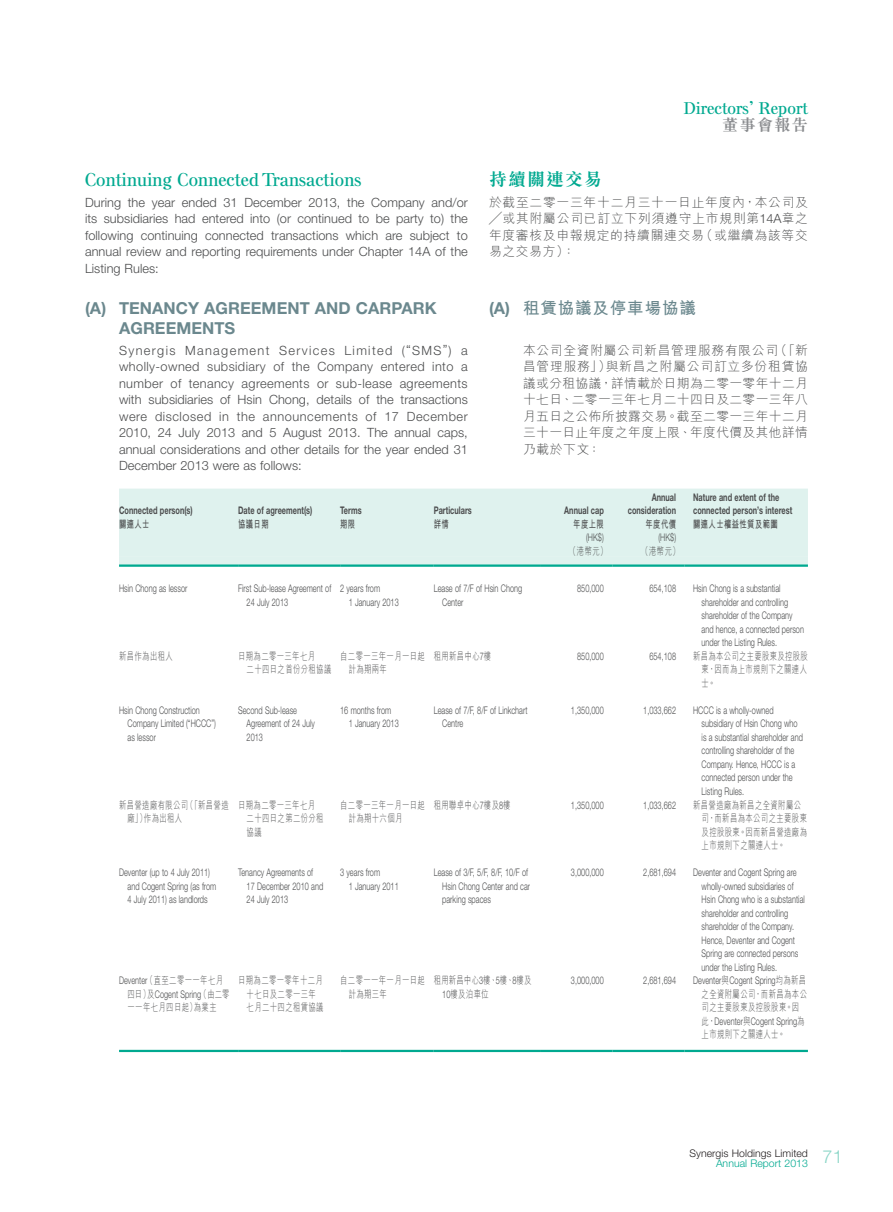
<style>
.page{position:relative;width:893px;height:1212px;background:#fff}
.page>*{position:absolute;margin:0;border:0;box-sizing:border-box;transform-origin:0 0}
.Heading_1{font:600 18px "Else NPL Std";letter-spacing:.01em;color:#00a990}
.C_Heading_1{font:700 18px "M Sung HK";letter-spacing:.06em;color:#00a990}
.t1{font:300 18px "Helvetica Neue LT Std";color:#89d5c6}
.Heading_2{font:700 16.5px/20.2px "Helvetica Neue LT Std";color:#6b888e}
.t2{font:600 16.5px "Else NPL Std";letter-spacing:.005em;color:#00a990}
.C_Heading_2{font:700 16.5px "M Hei HK";letter-spacing:.055em;color:#6b888e}
.t3{font:700 16.5px "M Sung HK";letter-spacing:.055em;color:#8a8c8f}
.Body_Text{font:300 12.75px/16.5px "Helvetica Neue LT Std";letter-spacing:.005em;color:#4b4c4d;text-align:justify}
.C_Body_Text{font:300 12.75px/16.5px "M Hei HK";letter-spacing:.055em;color:#4b4c4d;text-align:justify}
.Body_Text-2{font:300 10.5px/13.5px "Helvetica Neue LT Std";letter-spacing:.005em;color:#4b4c4d;scale:.7 1}
.Body_Text-3{font:300 10.5px/13.5px "M Hei HK";letter-spacing:.055em;color:#4b4c4d;scale:.7 1}
.Body_Text-4{font:700 10.5px/13.5px "Helvetica Neue LT Std";letter-spacing:.005em;color:#4b4c4d;text-align:right;scale:.7 1}
.Body_Text-5{font:700 10.5px "M Hei HK";letter-spacing:.055em;color:#4b4c4d;scale:.7 1}
.t4{font:300 10.5px "Helvetica Neue LT Std";letter-spacing:.005em;color:#231f20}
.Body_Text-6{font:300 10.5px/13.5px "M Hei HK";letter-spacing:.035em;color:#4b4c4d;scale:.7 1}
.t5{font:300 10.5px "Helvetica Neue LT Std";letter-spacing:.005em;color:#00a990}
.s1{font-family:"Helvetica Neue LT Std"}
</style>
<div class="page">
<div style="left:119px;top:489px;width:689px;height:67px;background:#dff2ee"></div>
<div style="left:119px;top:556px;width:689px;height:8px;background:#dff2ee"></div>
<hr style="left:119px;top:564px;width:119px;height:3px;background:#00a990">
<hr style="left:238px;top:564px;width:102px;height:3px;background:#00a990">
<hr style="left:340px;top:564px;width:94px;height:3px;background:#00a990">
<hr style="left:434px;top:564px;width:106px;height:3px;background:#00a990">
<hr style="left:540px;top:564px;width:72px;height:3px;background:#00a990">
<hr style="left:612px;top:564px;width:73px;height:3px;background:#00a990">
<hr style="left:685px;top:564px;width:123px;height:3px;background:#00a990">
<hr style="left:119px;top:1050px;width:119px;height:2px;background:#00a990">
<hr style="left:238px;top:1050px;width:102px;height:2px;background:#00a990">
<hr style="left:340px;top:1050px;width:94px;height:2px;background:#00a990">
<hr style="left:434px;top:1050px;width:106px;height:2px;background:#00a990">
<hr style="left:540px;top:1050px;width:72px;height:2px;background:#00a990">
<hr style="left:612px;top:1050px;width:73px;height:2px;background:#00a990">
<hr style="left:685px;top:1050px;width:123px;height:2px;background:#00a990">
<h2 class="t2" style="left:684px;top:98px;width:126px">Directors’ Report</h2>
<h2 class="t3" style="left:722px;top:116px;width:87px">董事會報告</h2>
<p class="C_Heading_1" style="left:489px;top:170px;width:115px">持續關連交易</p>
<p class="C_Body_Text" style="left:489px;top:194px;width:320px">於截至二零一三年十二月三十一日止年度內，本公司及╱或其附屬公司已訂立下列須遵守上市規則第<span class="s1">14A</span>章之年度審核及申報規定的持續關連交易（或繼續為該等交易之交易方）：</p>
<p class="Heading_1" style="left:85px;top:169px;width:278px">Continuing Connected Transactions</p>
<p class="Body_Text" style="left:85px;top:194px;width:384px">During the year ended 31 December 2013, the Company and/or its subsidiaries had entered into (or continued to be party to) the following continuing connected transactions which are subject to annual review and reporting requirements under Chapter 14A of the Listing Rules:</p>
<p class="Heading_2" style="left:119px;top:298px;width:319px;text-indent:-34px">(A) TENANCY AGREEMENT AND CARPARK<br>AGREEMENTS</p>
<p class="Body_Text" style="left:119px;top:342px;width:350px">Synergis Management Services Limited (“SMS”) a wholly-owned subsidiary of the Company entered into a number of tenancy agreements or sub-lease agreements with subsidiaries of Hsin Chong, details of the transactions were disclosed in the announcements of 17 December 2010, 24 July 2013 and 5 August 2013. The annual caps, annual considerations and other details for the year ended 31<br>December 2013 were as follows:</p>
<p class="Body_Text-4" style="left:119px;top:503px;width:107px">Connected person(s)</p>
<p class="Body_Text-4" style="left:238px;top:503px;width:108px">Date of agreement(s)</p>
<p class="Body_Text-4" style="left:340px;top:503px;width:32px">Terms</p>
<p class="Body_Text-4" style="left:434px;top:503px;width:56px">Particulars</p>
<p class="Body_Text-4" style="left:564px;top:503px;width:58px">Annual cap</p>
<p class="C_Heading_2" style="left:489px;top:296px;width:208px"><span class="s1">(A)</span> 租賃協議及停車場協議</p>
<p class="C_Body_Text" style="left:523px;top:342px;width:286px">本公司全資附屬公司新昌管理服務有限公司（「新昌管理服務」）與新昌之附屬公司訂立多份租賃協議或分租協議，詳情載於日期為二零一零年十二月十七日、二零一三年七月二十四日及二零一三年八月五日之公佈所披露交易。截至二零一三年十二月三十一日止年度之年度上限、年度代價及其他詳情乃載於下文：</p>
<p class="Body_Text-4" style="left:628px;top:490px;width:70px">Annual consideration</p>
<p class="Body_Text-4" style="left:693px;top:490px;width:125px">Nature and extent of the</p>
<p class="Body_Text-4" style="left:693px;top:503px;width:143px">connected person’s interest</p>
<p class="Body_Text-5" style="left:119px;top:516px;width:45px">關連人士</p>
<p class="Body_Text-5" style="left:238px;top:516px;width:45px">協議日期</p>
<p class="Body_Text-5" style="left:340px;top:516px;width:23px">期限</p>
<p class="Body_Text-5" style="left:434px;top:516px;width:23px">詳情</p>
<p class="Body_Text-5" style="left:573px;top:516px;width:45px">年度上限</p>
<p class="Body_Text-5" style="left:645px;top:516px;width:45px">年度代價</p>
<p class="Body_Text-5" style="left:693px;top:516px;width:123px">關連人士權益性質及範圍</p>
<p class="Body_Text-2" style="left:586px;top:530px;width:27px">(HK$)</p>
<p class="Body_Text-2" style="left:658px;top:530px;width:27px">(HK$)</p>
<p class="Body_Text-3" style="left:569px;top:544px;width:57px">（港幣元）</p>
<p class="Body_Text-3" style="left:641px;top:544px;width:57px">（港幣元）</p>
<p class="Body_Text-2" style="left:119px;top:582px;width:99px">Hsin Chong as lessor</p>
<p class="Body_Text-2" style="left:247px;top:582px;width:122px;text-indent:-9px">First Sub-lease Agreement of<br>24 July 2013</p>
<p class="Body_Text-2" style="left:349px;top:582px;width:73px;text-indent:-9px">2 years from<br>1 January 2013</p>
<p class="Body_Text-2" style="left:442px;top:582px;width:116px;text-indent:-9px">Lease of 7/F of Hsin Chong<br>Center</p>
<p class="Body_Text-2" style="left:577px;top:582px;width:40px">850,000</p>
<p class="Body_Text-2" style="left:649px;top:582px;width:40px">654,108</p>
<p class="Body_Text-2" style="left:702px;top:582px;width:148px;text-indent:-9px">Hsin Chong is a substantial shareholder and controlling shareholder of the Company and hence, a connected person under the Listing Rules.</p>
<p class="Body_Text-3" style="left:119px;top:649px;width:78px">新昌作為出租人</p>
<p class="Body_Text-3" style="left:247px;top:649px;width:123px;text-indent:-9px">日期為二零一三年七月<br>二十四日之首份分租協議</p>
<p class="Body_Text-3" style="left:349px;top:649px;width:110px;text-indent:-9px">自二零一三年一月一日起計為期兩年</p>
<p class="Body_Text-3" style="left:434px;top:649px;width:84px">租用新昌中心<span class="s1">7</span>樓</p>
<p class="Body_Text-2" style="left:577px;top:649px;width:40px">850,000</p>
<p class="Body_Text-2" style="left:649px;top:649px;width:40px">654,108</p>
<p class="Body_Text-3" style="left:702px;top:649px;width:153px;text-align:justify;text-indent:-9px">新昌為本公司之主要股東及控股股東，因而為上市規則下之關連人士。</p>
<p class="Body_Text-2" style="left:128px;top:703px;width:128px;text-indent:-9px">Hsin Chong Construction<br>Company Limited (“HCCC”) as lessor</p>
<p class="Body_Text-2" style="left:247px;top:703px;width:99px;text-indent:-9px">Second Sub-lease<br>Agreement of 24 July<br>2013</p>
<p class="Body_Text-2" style="left:349px;top:703px;width:73px;text-indent:-9px">16 months from<br>1 January 2013</p>
<p class="Body_Text-2" style="left:442px;top:703px;width:123px;text-indent:-9px">Lease of 7/F, 8/F of Linkchart<br>Centre</p>
<p class="Body_Text-2" style="left:571px;top:703px;width:48px">1,350,000</p>
<p class="Body_Text-2" style="left:643px;top:703px;width:48px">1,033,662</p>
<p class="Body_Text-2" style="left:702px;top:703px;width:146px;text-indent:-9px">HCCC is a wholly-owned subsidiary of Hsin Chong who is a substantial shareholder and controlling shareholder of the<br>Company. Hence, HCCC is a connected person under the<br>Listing Rules.</p>
<p class="Body_Text-3" style="left:128px;top:798px;width:146px;text-indent:-9px">新昌營造廠有限公司（「新昌營造廠」）作為出租人</p>
<p class="Body_Text-3" style="left:247px;top:798px;width:112px;text-indent:-9px">日期為二零一三年七月二十四日之第二份分租協議</p>
<p class="Body_Text-3" style="left:349px;top:798px;width:110px;text-indent:-9px">自二零一三年一月一日起計為期十六個月</p>
<p class="Body_Text-3" style="left:434px;top:798px;width:111px">租用聯卓中心<span class="s1">7</span>樓及<span class="s1">8</span>樓</p>
<p class="Body_Text-2" style="left:571px;top:798px;width:48px">1,350,000</p>
<p class="Body_Text-2" style="left:643px;top:798px;width:48px">1,033,662</p>
<p class="Body_Text-3" style="left:702px;top:798px;width:152px;text-indent:-9px">新昌營造廠為新昌之全資附屬公司，而新昌為本公司之主要股東及控股股東。因而新昌營造廠為上市規則下之關連人士。</p>
<p class="Body_Text-2" style="left:128px;top:865px;width:128px;text-indent:-9px">Deventer (up to 4 July 2011) and Cogent Spring (as from<br>4 July 2011) as landlords</p>
<p class="Body_Text-2" style="left:247px;top:865px;width:111px;text-indent:-9px">Tenancy Agreements of<br>17 December 2010 and<br>24 July 2013</p>
<p class="Body_Text-2" style="left:349px;top:865px;width:73px;text-indent:-9px">3 years from<br>1 January 2011</p>
<p class="Body_Text-2" style="left:442px;top:865px;width:127px;text-indent:-9px">Lease of 3/F, 5/F, 8/F, 10/F of<br>Hsin Chong Center and car parking spaces</p>
<p class="Body_Text-2" style="left:571px;top:865px;width:48px">3,000,000</p>
<p class="Body_Text-2" style="left:643px;top:865px;width:48px">2,681,694</p>
<p class="Body_Text-2" style="left:702px;top:865px;width:149px;text-indent:-9px">Deventer and Cogent Spring are wholly-owned subsidiaries of<br>Hsin Chong who is a substantial shareholder and controlling shareholder of the Company.<br>Hence, Deventer and Cogent<br>Spring are connected persons under the Listing Rules.</p>
<p class="Body_Text-3" style="left:128px;top:973px;width:147px;text-indent:-9px"><span class="s1">Deventer</span>（直至二零一一年七月四日）及<span class="s1">Cogent Spring</span>（由二零一一年七月四日起）為業主</p>
<p class="Body_Text-3" style="left:247px;top:973px;width:112px;text-indent:-9px">日期為二零一零年十二月十七日及二零一三年七月二十四之租賃協議</p>
<p class="Body_Text-3" style="left:349px;top:973px;width:110px;text-indent:-9px">自二零一一年一月一日起計為期三年</p>
<p class="Body_Text-6" style="left:442px;top:973px;width:129px;text-indent:-9px">租用新昌中心<span class="s1">3</span>樓、<span class="s1">5</span>樓、<span class="s1">8</span>樓及<br><span class="s1">10</span>樓及泊車位</p>
<p class="Body_Text-2" style="left:571px;top:973px;width:48px">3,000,000</p>
<p class="Body_Text-2" style="left:643px;top:973px;width:48px">2,681,694</p>
<p class="Body_Text-3" style="left:702px;top:973px;width:152px;text-indent:-9px"><span class="s1">Deventer</span>與<span class="s1">Cogent Spring</span>均為新昌之全資附屬公司，而新昌為本公司之主要股東及控股股東。因此，<span class="s1">Deventer</span>與<span class="s1">Cogent Spring</span>為上市規則下之關連人士。</p>
<p class="t4" style="left:690px;top:1146px;width:120px">Synergis Holdings Limited</p>
<p class="t5" style="left:716px;top:1157px;width:93px">Annual Report 2013</p>
<h1 class="t1" style="left:822px;top:1145px;width:22px">71</h1>
</div>
